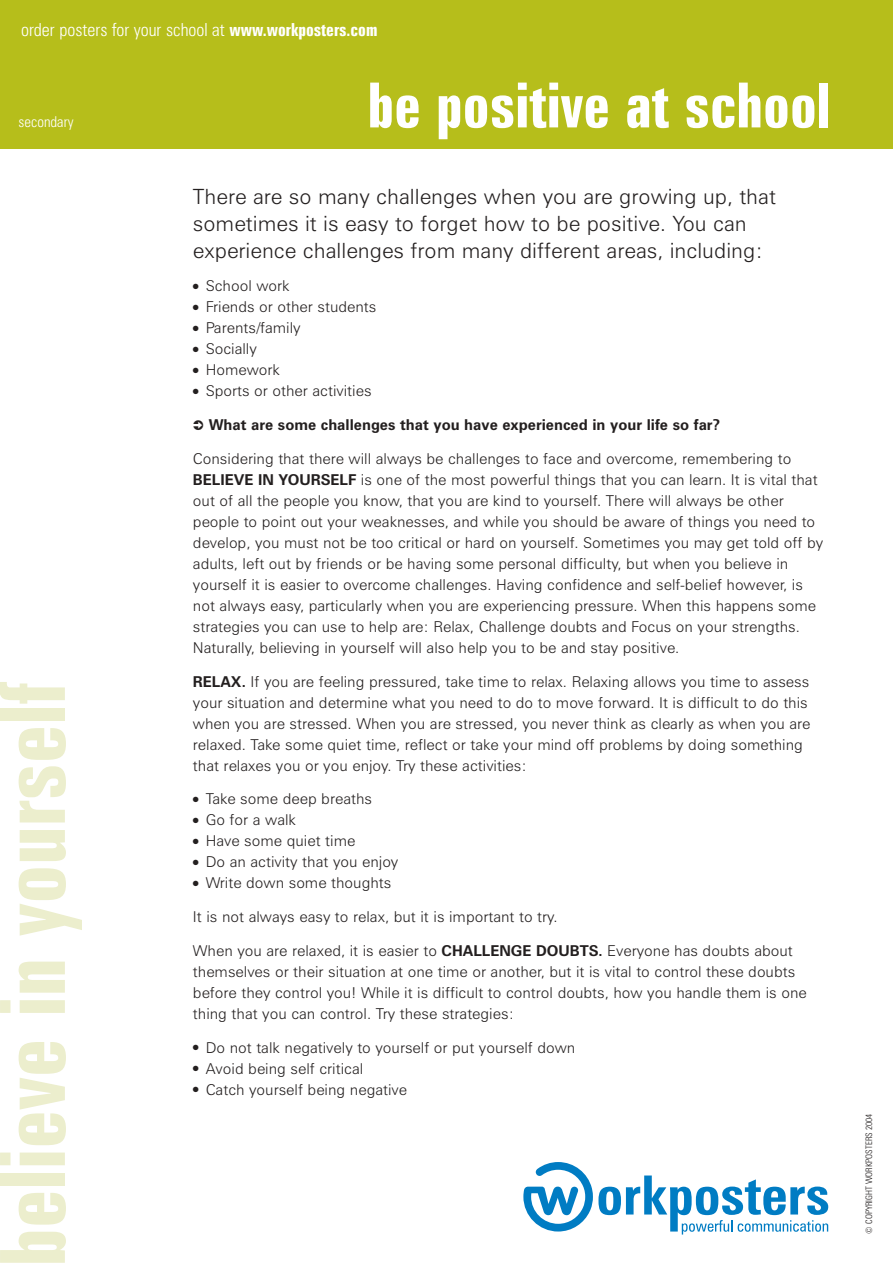
<style>
.page{position:relative;width:893px;height:1263px;background:#fff}
.page>*{position:absolute;margin:0;border:0;box-sizing:border-box;transform-origin:0 0}
.t1{font:700 extra-condensed 90px "Zurich BT";color:#eceecd}
.t2{font:700 extra-condensed 62.25px "Zurich BT";color:#fff}
.t3{font:300 21px/27px "Zurich BT";color:#231f1f}
.t4{font:300 condensed 18px "Zurich BT";color:#fff}
.t5{font:300 15px/21px "Zurich BT";color:#231f1f}
.t6{font:700 15px "Zurich BT";color:#231f1f}
.t7{font:300 condensed 15px "Zurich BT";color:#fff}
.t8{font:300 condensed 9px "Zurich BT";color:#231f1f}
.s1{font-weight:700;font-stretch:extra-condensed}
.s2{font-weight:700}
</style>
<div class="page">
<div style="left:0;top:0;width:892px;height:149px;background:#b6be1b"></div>
<svg style="left:523px;top:1162px;width:305px;height:73px"></svg>
<p class="t4" style="left:21px;top:23px;width:358px">order posters for your school at <span class="s1">www.workposters.com</span></p>
<p class="t7" style="left:19px;top:117px;width:57px">secondary</p>
<h1 class="t1" style="left:1px;top:1267px;width:585px;rotate:-90deg">believe in yourself</h1>
<h2 class="t2" style="left:367px;top:83px;width:465px">be positive at school</h2>
<h3 class="t3" style="left:193px;top:186px;width:584px">There are so many challenges when you are growing up, that sometimes it is easy to forget how to be positive. You can experience challenges from many different areas, including:</h3>
<p class="t5" style="left:193px;top:278px;width:98px">● School work</p>
<p class="t5" style="left:193px;top:299px;width:185px">● Friends or other students</p>
<p class="t5" style="left:193px;top:320px;width:109px">● Parents/family</p>
<p class="t5" style="left:193px;top:341px;width:65px">● Socially</p>
<p class="t5" style="left:193px;top:362px;width:89px">● Homework</p>
<p class="t5" style="left:193px;top:383px;width:180px">● Sports or other activities</p>
<p class="t6" style="left:209px;top:420px;width:513px">What are some challenges that you have experienced in your life so far?</p>
<p class="t5" style="left:193px;top:450px;width:631px">Considering that there will always be challenges to face and overcome, remembering to <span class="s2">BELIEVE IN YOURSELF</span> is one of the most powerful things that you can learn. It is vital that out of all the people you know, that you are kind to yourself. There will always be other people to point out your weaknesses, and while you should be aware of things you need to develop, you must not be too critical or hard on yourself. Sometimes you may get told off by adults, left out by friends or be having some personal difficulty, but when you believe in yourself it is easier to overcome challenges. Having confidence and self-belief however, is not always easy, particularly when you are experiencing pressure. When this happens some strategies you can use to help are: Relax, Challenge doubts and Focus on your strengths.<br>Naturally, believing in yourself will also help you to be and stay positive.</p>
<p class="t5" style="left:193px;top:673px;width:619px"><span class="s2">RELAX.</span> If you are feeling pressured, take time to relax. Relaxing allows you time to assess your situation and determine what you need to do to move forward. It is difficult to do this when you are stressed. When you are stressed, you never think as clearly as when you are relaxed. Take some quiet time, reflect or take your mind off problems by doing something that relaxes you or you enjoy. Try these activities:</p>
<p class="t5" style="left:193px;top:791px;width:181px">● Take some deep breaths</p>
<p class="t5" style="left:193px;top:812px;width:105px">● Go for a walk</p>
<p class="t5" style="left:193px;top:833px;width:164px">● Have some quiet time</p>
<p class="t5" style="left:193px;top:854px;width:207px">● Do an activity that you enjoy</p>
<p class="t5" style="left:193px;top:875px;width:200px">● Write down some thoughts</p>
<p class="t5" style="left:193px;top:909px;width:366px">It is not always easy to relax, but it is important to try.</p>
<p class="t5" style="left:193px;top:942px;width:615px">When you are relaxed, it is easier to <span class="s2">CHALLENGE DOUBTS.</span> Everyone has doubts about themselves or their situation at one time or another, but it is vital to control these doubts before they control you! While it is difficult to control doubts, how you handle them is one thing that you can control. Try these strategies:</p>
<p class="t5" style="left:193px;top:1039px;width:384px">● Do not talk negatively to yourself or put yourself down</p>
<p class="t5" style="left:193px;top:1060px;width:172px">● Avoid being self critical</p>
<p class="t5" style="left:193px;top:1081px;width:216px">● Catch yourself being negative</p>
<p class="t8" style="left:865px;top:1234px;width:122px;rotate:-90deg">© COPYRIGHT WORKPOSTERS 2004</p>
</div>
